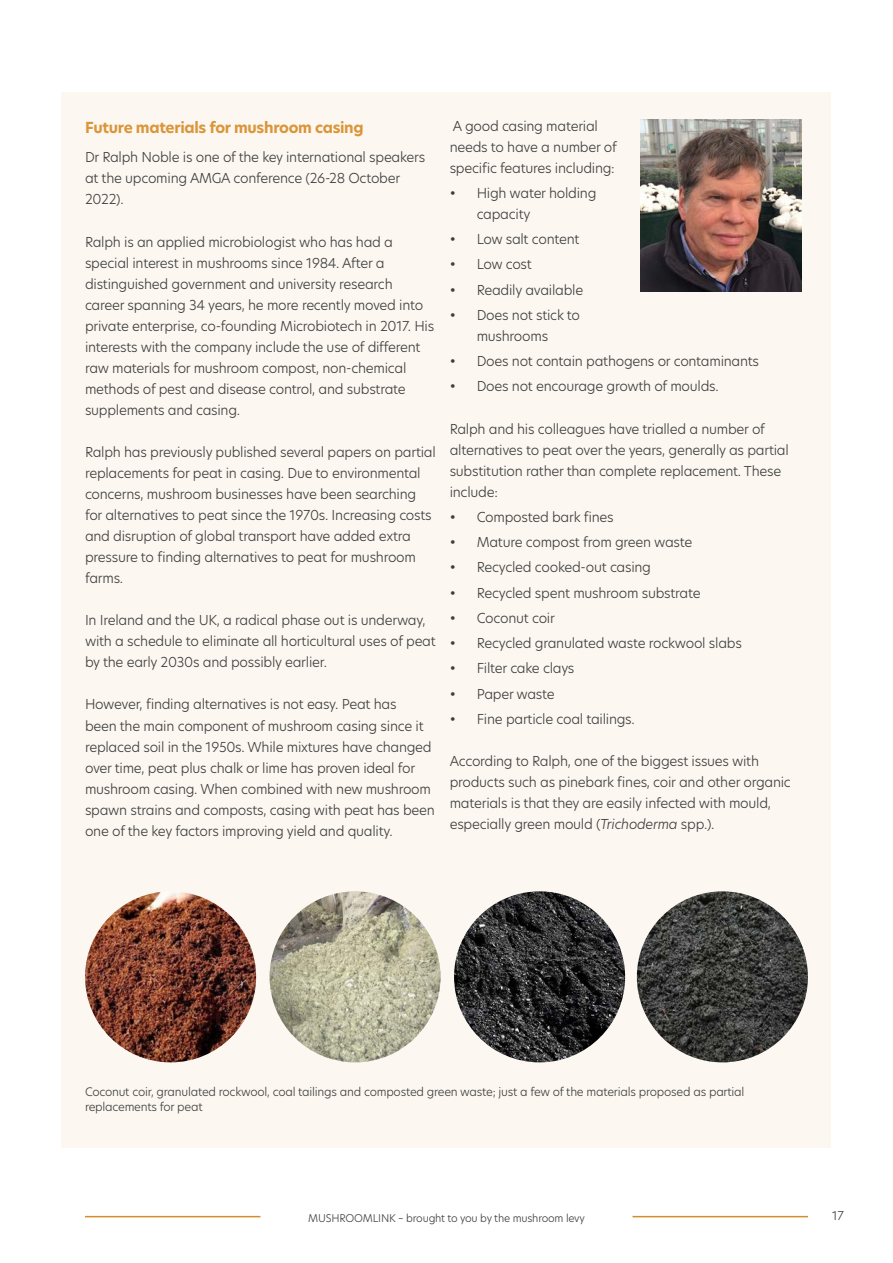
<style>
.page{position:relative;width:893px;height:1263px;background:#fff}
.page>*{position:absolute;margin:0;border:0;box-sizing:border-box;transform-origin:0 0}
.Body_head{font:700 15px "New Hero";letter-spacing:-.02em;color:#da963a}
.Body_copy{font:300 13.5px/21px "New Hero";letter-spacing:-.02em;color:#3e3e3f}
.t1{font:300 12px "New Hero";color:#3e3e3f}
.t2{font:300 11.55px/15.5px "New Hero";letter-spacing:-.02em;color:#3e3e3f}
.t3{font:300 10.5px "New Hero";letter-spacing:-.02em;color:#3e3e3f}
.s1{font-style:italic}
</style>
<div class="page">
<div style="left:62px;top:92px;width:769px;height:1056px;background:#fcf8f1"></div>
<img style="left:641px;top:119px;width:160px;height:173px">
<img style="left:85px;top:891px;width:171px;height:171px;border-radius:86px">
<img style="left:270px;top:891px;width:171px;height:171px;border-radius:86px">
<img style="left:454px;top:891px;width:171px;height:171px;border-radius:86px">
<img style="left:637px;top:891px;width:171px;height:171px;border-radius:86px">
<hr style="left:85px;top:1216px;width:175px;height:1px;background:#d68c29">
<hr style="left:632px;top:1216px;width:176px;height:1px;background:#d68c29">
<p class="Body_head" style="left:85px;top:117px;width:280px">Future materials for mushroom casing</p>
<p class="Body_copy" style="left:85px;top:146px;width:342px">Dr Ralph Noble is one of the key international speakers at the upcoming AMGA conference (26-28 October<br>2022).</p>
<p class="Body_copy" style="left:85px;top:231px;width:351px">Ralph is an applied microbiologist who has had a special interest in mushrooms since 1984. After a distinguished government and university research career spanning 34 years, he more recently moved into private enterprise, co-founding Microbiotech in 2017. His interests with the company include the use of different raw materials for mushroom compost, non-chemical methods of pest and disease control, and substrate supplements and casing.</p>
<p class="Body_copy" style="left:85px;top:441px;width:352px">Ralph has previously published several papers on partial replacements for peat in casing. Due to environmental concerns, mushroom businesses have been searching for alternatives to peat since the 1970s. Increasing costs and disruption of global transport have added extra pressure to finding alternatives to peat for mushroom farms.</p>
<p class="Body_copy" style="left:85px;top:609px;width:352px">In Ireland and the UK, a radical phase out is underway, with a schedule to eliminate all horticultural uses of peat by the early 2030s and possibly earlier.</p>
<p class="Body_copy" style="left:85px;top:694px;width:351px">However, finding alternatives is not easy. Peat has<br>been the main component of mushroom casing since it replaced soil in the 1950s. While mixtures have changed over time, peat plus chalk or lime has proven ideal for mushroom casing. When combined with new mushroom spawn strains and composts, casing with peat has been one of the key factors improving yield and quality.</p>
<p class="Body_copy" style="left:450px;top:115px;width:169px">A good casing material needs to have a number of specific features including:</p>
<p class="Body_copy" style="left:477px;top:182px;width:121px;text-indent:-27px">• High water holding capacity</p>
<p class="Body_copy" style="left:450px;top:228px;width:131px">• Low salt content</p>
<p class="Body_copy" style="left:450px;top:253px;width:84px">• Low cost</p>
<p class="Body_copy" style="left:450px;top:279px;width:135px">• Readily available</p>
<p class="Body_copy" style="left:450px;top:304px;width:132px;text-align:center">• Does not stick to mushrooms</p>
<p class="Body_copy" style="left:450px;top:350px;width:311px">• Does not contain pathogens or contaminants</p>
<p class="Body_copy" style="left:450px;top:375px;width:271px">• Does not encourage growth of moulds.</p>
<p class="Body_copy" style="left:450px;top:418px;width:341px">Ralph and his colleagues have trialled a number of alternatives to peat over the years, generally as partial substitution rather than complete replacement. These include:</p>
<p class="Body_copy" style="left:450px;top:506px;width:165px">• Composted bark fines</p>
<p class="Body_copy" style="left:450px;top:531px;width:244px">• Mature compost from green waste</p>
<p class="Body_copy" style="left:450px;top:556px;width:203px">• Recycled cooked-out casing</p>
<p class="Body_copy" style="left:450px;top:582px;width:252px">• Recycled spent mushroom substrate</p>
<p class="Body_copy" style="left:450px;top:607px;width:107px">• Coconut coir</p>
<p class="Body_copy" style="left:450px;top:632px;width:294px">• Recycled granulated waste rockwool slabs</p>
<p class="Body_copy" style="left:450px;top:658px;width:126px">• Filter cake clays</p>
<p class="Body_copy" style="left:450px;top:683px;width:107px">• Paper waste</p>
<p class="Body_copy" style="left:450px;top:708px;width:187px">• Fine particle coal tailings.</p>
<p class="Body_copy" style="left:450px;top:750px;width:343px">According to Ralph, one of the biggest issues with products such as pinebark fines, coir and other organic materials is that they are easily infected with mould, especially green mould (<span class="s1">Trichoderma</span> spp.).</p>
<p class="t2" style="left:85px;top:1083px;width:661px">Coconut coir, granulated rockwool, coal tailings and composted green waste; just a few of the materials proposed as partial replacements for peat</p>
<p class="t3" style="left:308px;top:1210px;width:278px">MUSHROOMLINK – brought to you by the mushroom levy</p>
<p class="t1" style="left:832px;top:1208px;width:13px">17</p>
</div>
